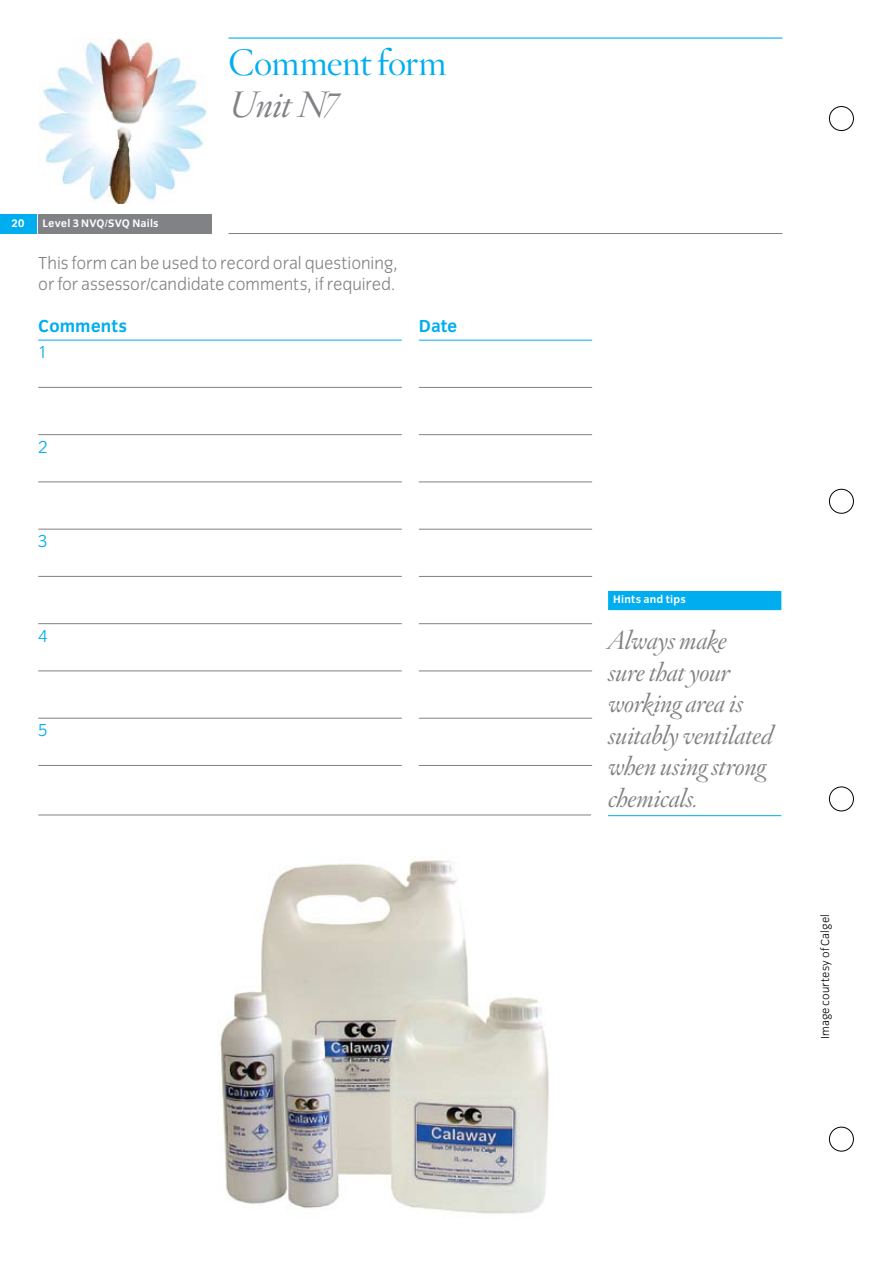
<style>
.page{position:relative;width:893px;height:1263px;background:#fff}
.page>*{position:absolute;margin:0;border:0;box-sizing:border-box;transform-origin:0 0}
.t1{font:36px "Hoefler Titling HTF Lt Roman";letter-spacing:-.015em;color:#00aeef}
.t2{font:italic 36px "Hoefler Titling HTF Lt";letter-spacing:-.03em;color:#808285}
.t3{font:italic 25.5px/31.5px "Hoefler Titling HTF Lt";letter-spacing:-.015em;color:#808285}
.t4{font:300 18px/21px "Congress Sans";letter-spacing:-.005em;color:#808285}
.t5{font:700 18px "Congress Sans";letter-spacing:-.005em;color:#00aeef}
.t6{font:300 18px "Congress Sans";color:#00aeef}
.t7{font:300 12px "Congress Sans";letter-spacing:.015em;color:#000}
.t8{font:700 11.25px "Congress Sans";letter-spacing:.02em;color:#fff}
</style>
<div class="page">
<div style="left:38px;top:215px;width:174px;height:19px;background:#808285"></div>
<div style="left:0;top:215px;width:36px;height:19px;background:#00aeef"></div>
<div style="left:829px;top:106px;width:25px;height:25px;border:1px solid #000;border-radius:50%"></div>
<div style="left:829px;top:1127px;width:25px;height:24px;border:1px solid #000;border-radius:50%"></div>
<div style="left:829px;top:787px;width:25px;height:24px;border:1px solid #000;border-radius:50%"></div>
<div style="left:829px;top:489px;width:25px;height:24px;border:1px solid #000;border-radius:50%"></div>
<img style="left:38px;top:38px;width:170px;height:166px">
<hr style="left:229px;top:37px;width:553px;height:2px;background:#00aeef">
<hr style="left:229px;top:233px;width:553px;height:1px;background:#808285">
<hr style="left:38px;top:815px;width:553px;height:1px;background:#808285">
<hr style="left:38px;top:340px;width:364px;height:1px;background:#00aeef">
<hr style="left:38px;top:387px;width:364px;height:1px;background:#808285">
<hr style="left:38px;top:434px;width:364px;height:1px;background:#808285">
<hr style="left:38px;top:481px;width:364px;height:1px;background:#808285">
<hr style="left:38px;top:529px;width:364px;height:1px;background:#808285">
<hr style="left:38px;top:576px;width:364px;height:1px;background:#808285">
<hr style="left:38px;top:623px;width:364px;height:1px;background:#808285">
<hr style="left:38px;top:670px;width:364px;height:1px;background:#808285">
<hr style="left:38px;top:718px;width:364px;height:1px;background:#808285">
<hr style="left:38px;top:765px;width:364px;height:1px;background:#808285">
<hr style="left:419px;top:340px;width:173px;height:1px;background:#00aeef">
<hr style="left:419px;top:387px;width:173px;height:1px;background:#808285">
<hr style="left:419px;top:434px;width:173px;height:1px;background:#808285">
<hr style="left:419px;top:481px;width:173px;height:1px;background:#808285">
<hr style="left:419px;top:529px;width:173px;height:1px;background:#808285">
<hr style="left:419px;top:576px;width:173px;height:1px;background:#808285">
<hr style="left:419px;top:623px;width:173px;height:1px;background:#808285">
<hr style="left:419px;top:670px;width:173px;height:1px;background:#808285">
<hr style="left:419px;top:718px;width:173px;height:1px;background:#808285">
<hr style="left:419px;top:765px;width:173px;height:1px;background:#808285">
<img style="left:220px;top:860px;width:329px;height:354px">
<div style="left:608px;top:591px;width:173px;height:19px;background:#00aeef"></div>
<hr style="left:608px;top:815px;width:173px;height:1px;background:#00aeef">
<p class="t8" style="left:12px;top:217px;width:14px">20</p>
<p class="t8" style="left:43px;top:217px;width:118px">Level 3 NVQ/SVQ Nails</p>
<h1 class="t1" style="left:229px;top:39px;width:219px">Comment form</h1>
<h1 class="t2" style="left:229px;top:81px;width:113px">Unit N7</h1>
<p class="t4" style="left:38px;top:253px;width:361px">This form can be used to record oral questioning, or for assessor/candidate comments, if required.</p>
<p class="t5" style="left:38px;top:316px;width:90px">Comments</p>
<p class="t6" style="left:38px;top:343px;width:11px">1</p>
<p class="t5" style="left:419px;top:316px;width:40px">Date</p>
<p class="t6" style="left:38px;top:437px;width:11px">2</p>
<p class="t6" style="left:38px;top:532px;width:11px">3</p>
<p class="t6" style="left:38px;top:626px;width:11px">4</p>
<p class="t6" style="left:38px;top:721px;width:11px">5</p>
<p class="t8" style="left:613px;top:593px;width:74px">Hints and tips</p>
<h2 class="t3" style="left:608px;top:626px;width:166px">Always make<br>sure that your working area is suitably ventilated when using strong chemicals.</h2>
<p class="t7" style="left:819px;top:1039px;width:126px;rotate:-90deg">Image courtesy of Calgel</p>
</div>
